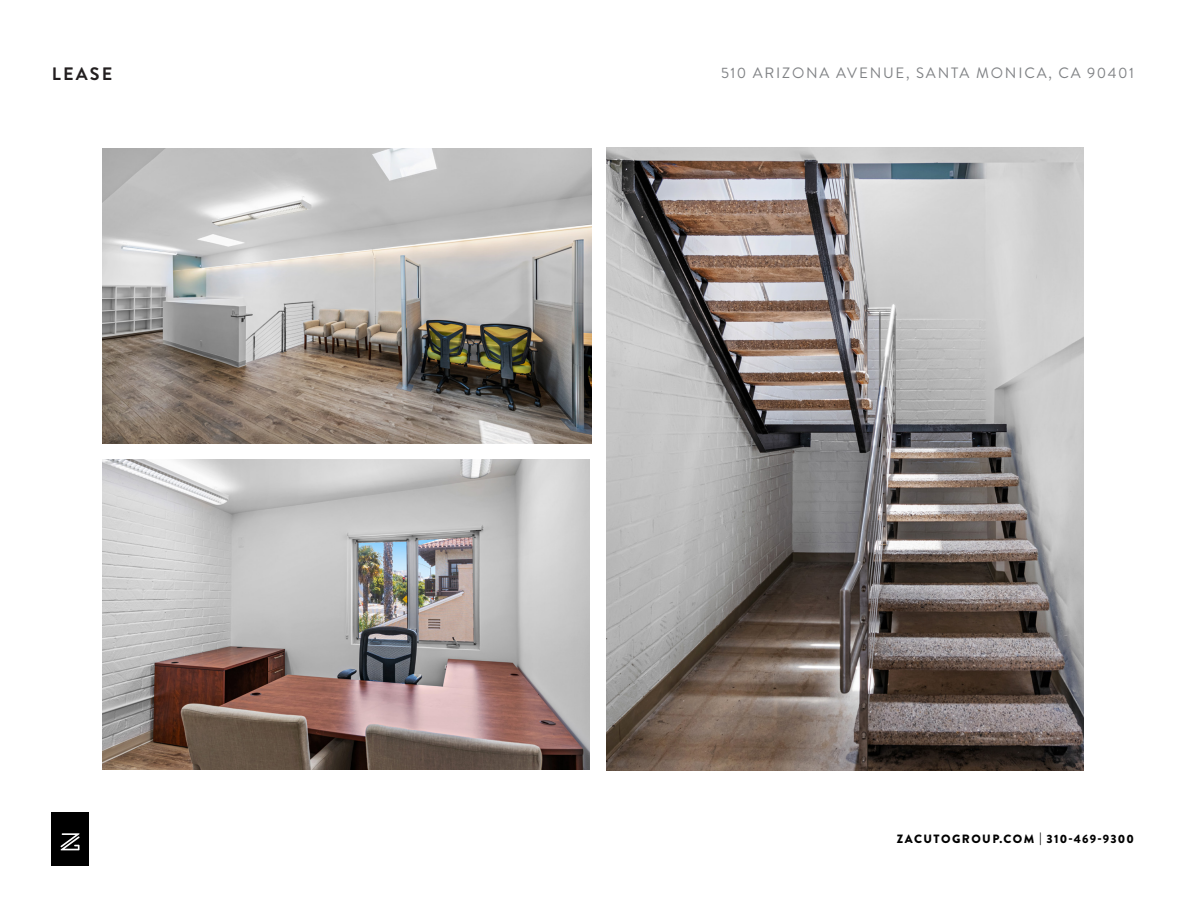
<style>
.page{position:relative;width:1188px;height:918px;background:#fff}
.page>*{position:absolute;margin:0;border:0;box-sizing:border-box;transform-origin:0 0}
.t1{font:700 18px "Brandon Grotesque";letter-spacing:.12em;color:#231f20}
.t2{font:15px "Brandon Grotesque";letter-spacing:.12em;color:#808285}
.t3{font:900 12px "Brandon Grotesque";letter-spacing:.115em;color:#000}
</style>
<div class="page">
<div style="left:52px;top:812px;width:37px;height:54px;background:#000"></div>
<svg style="left:60px;top:833px;width:20px;height:17px"></svg>
<img style="left:103px;top:459px;width:487px;height:311px">
<img style="left:103px;top:149px;width:489px;height:295px">
<img style="left:606px;top:147px;width:477px;height:623px">
<p class="t1" style="left:52px;top:61px;width:62px">LEASE</p>
<p class="t2" style="left:721px;top:63px;width:414px">510 ARIZONA AVENUE, SANTA MONICA, CA 90401</p>
<p class="t3" style="left:897px;top:831px;width:239px">ZACUTOGROUP.COM | 310-469-9300</p>
</div>
